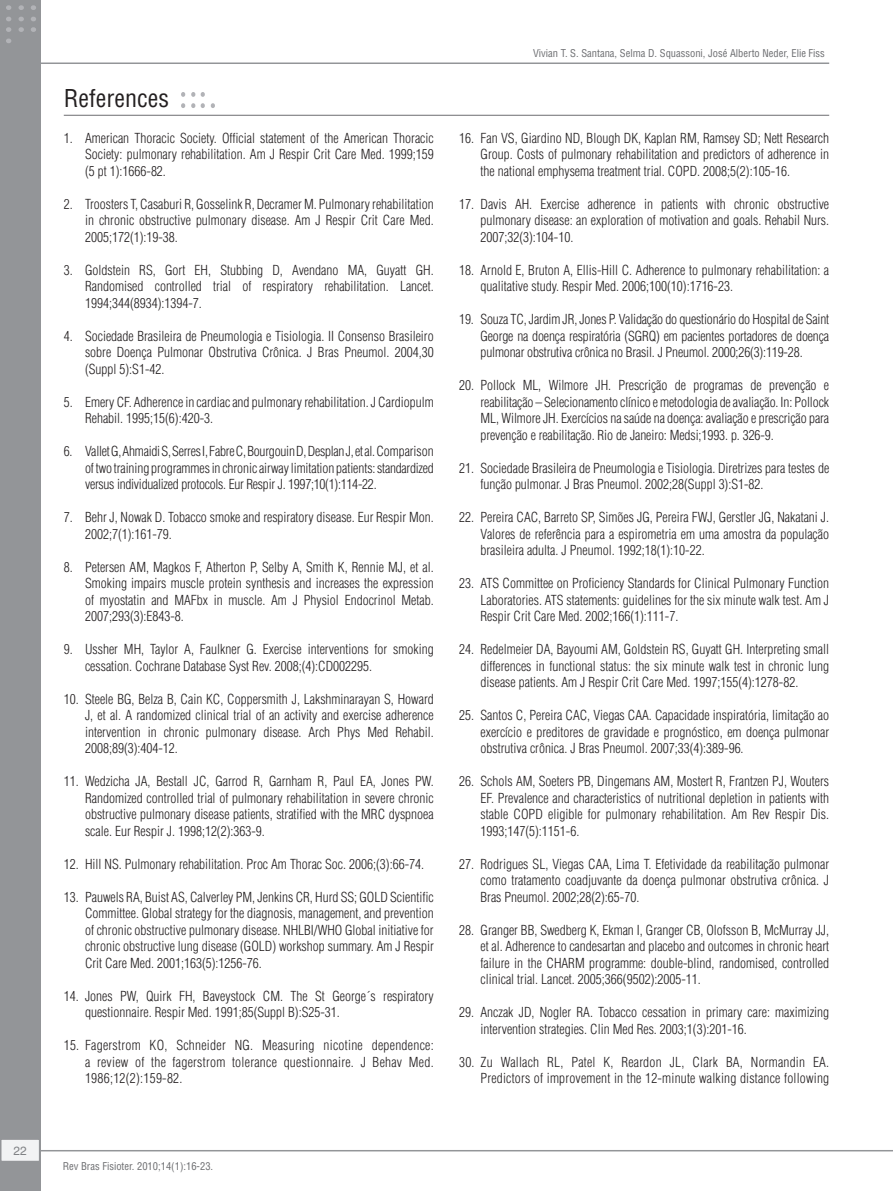
<style>
.page{position:relative;width:893px;height:1191px;background:#fff}
.page>*{position:absolute;margin:0;border:0;box-sizing:border-box;transform-origin:0 0}
.z05_3_referencias-ti{font:condensed 24px "Helvetica LT Std";color:#231f20}
.z05_4_referencias{font:300 condensed 13.5px/16.5px "Helvetica LT Std";color:#231f20;text-align:justify}
.t1{font:12px "Helvetica LT Std";color:#808285}
.t2{font:condensed 10.5px "Helvetica LT Std";color:#6c6d70}
</style>
<div class="page">
<hr style="left:14px;top:1150px;width:879px;height:1px;background:#939598">
<hr style="left:13px;top:62px;width:816px;height:2px;background:#939598">
<div style="left:0;top:0;width:40px;height:1191px;background:#939598"></div>
<div style="left:1px;top:1139px;width:39px;height:22px;background:#f2f3f4"></div>
<div style="left:0;top:1138px;width:40px;height:24px;border:2px solid #939598"></div>
<svg style="left:6px;top:39px;width:5px;height:4px"></svg>
<svg style="left:6px;top:27px;width:5px;height:5px"></svg>
<svg style="left:6px;top:17px;width:5px;height:4px"></svg>
<svg style="left:6px;top:5px;width:5px;height:5px"></svg>
<svg style="left:19px;top:27px;width:5px;height:5px"></svg>
<svg style="left:19px;top:17px;width:5px;height:4px"></svg>
<svg style="left:19px;top:5px;width:5px;height:5px"></svg>
<svg style="left:31px;top:27px;width:5px;height:5px"></svg>
<svg style="left:31px;top:17px;width:5px;height:4px"></svg>
<svg style="left:31px;top:5px;width:5px;height:5px"></svg>
<hr style="left:64px;top:115px;width:765px;height:1px;background:#6c6d70">
<svg style="left:211px;top:103px;width:4px;height:5px"></svg>
<svg style="left:201px;top:103px;width:4px;height:5px"></svg>
<svg style="left:191px;top:103px;width:4px;height:5px"></svg>
<svg style="left:181px;top:103px;width:4px;height:5px"></svg>
<svg style="left:201px;top:92px;width:4px;height:5px"></svg>
<svg style="left:191px;top:92px;width:4px;height:5px"></svg>
<svg style="left:181px;top:92px;width:4px;height:5px"></svg>
<p class="t1" style="left:14px;top:1143px;width:15px">22</p>
<p class="z05_3_referencias-ti" style="left:64px;top:83px;width:107px">References</p>
<p class="z05_4_referencias" style="left:85px;top:129px;width:350px;text-indent:-21px">1. American Thoracic Society. Official statement of the American Thoracic Society: pulmonary rehabilitation. Am J Respir Crit Care Med. 1999;159 (5 pt 1):1666-82.</p>
<p class="z05_4_referencias" style="left:85px;top:195px;width:350px;text-indent:-21px">2. Troosters T, Casaburi R, Gosselink R, Decramer M. Pulmonary rehabilitation in chronic obstructive pulmonary disease. Am J Respir Crit Care Med.<br>2005;172(1):19-38.</p>
<p class="z05_4_referencias" style="left:85px;top:261px;width:350px;text-indent:-21px">3. Goldstein RS, Gort EH, Stubbing D, Avendano MA, Guyatt GH.<br>Randomised controlled trial of respiratory rehabilitation. Lancet.<br>1994;344(8934):1394-7.</p>
<p class="z05_4_referencias" style="left:85px;top:327px;width:350px;text-indent:-21px">4. Sociedade Brasileira de Pneumologia e Tisiologia. II Consenso Brasileiro sobre Doença Pulmonar Obstrutiva Crônica. J Bras Pneumol. 2004,30 (Suppl 5):S1-42.</p>
<p class="z05_4_referencias" style="left:85px;top:393px;width:350px;text-indent:-21px">5. Emery CF. Adherence in cardiac and pulmonary rehabilitation. J Cardiopulm<br>Rehabil. 1995;15(6):420-3.</p>
<p class="z05_4_referencias" style="left:85px;top:443px;width:350px;text-indent:-21px">6. Vallet G, Ahmaidi S, Serres I, Fabre C, Bourgouin D, Desplan J, et al. Comparison of two training programmes in chronic airway limitation patients: standardized versus individualized protocols. Eur Respir J. 1997;10(1):114-22.</p>
<p class="z05_4_referencias" style="left:85px;top:509px;width:350px;text-indent:-21px">7. Behr J, Nowak D. Tobacco smoke and respiratory disease. Eur Respir Mon.<br>2002;7(1):161-79.</p>
<p class="z05_4_referencias" style="left:85px;top:558px;width:350px;text-indent:-21px">8. Petersen AM, Magkos F, Atherton P, Selby A, Smith K, Rennie MJ, et al.<br>Smoking impairs muscle protein synthesis and increases the expression of myostatin and MAFbx in muscle. Am J Physiol Endocrinol Metab.<br>2007;293(3):E843-8.</p>
<p class="z05_4_referencias" style="left:85px;top:641px;width:350px;text-indent:-21px">9. Ussher MH, Taylor A, Faulkner G. Exercise interventions for smoking cessation. Cochrane Database Syst Rev. 2008;(4):CD002295.</p>
<p class="z05_4_referencias" style="left:85px;top:690px;width:350px;text-indent:-21px">10. Steele BG, Belza B, Cain KC, Coppersmith J, Lakshminarayan S, Howard J, et al. A randomized clinical trial of an activity and exercise adherence intervention in chronic pulmonary disease. Arch Phys Med Rehabil.<br>2008;89(3):404-12.</p>
<p class="z05_4_referencias" style="left:85px;top:773px;width:350px;text-indent:-21px">11. Wedzicha JA, Bestall JC, Garrod R, Garnham R, Paul EA, Jones PW.<br>Randomized controlled trial of pulmonary rehabilitation in severe chronic obstructive pulmonary disease patients, stratified with the MRC dyspnoea scale. Eur Respir J. 1998;12(2):363-9.</p>
<p class="z05_4_referencias" style="left:64px;top:855px;width:362px">12. Hill NS. Pulmonary rehabilitation. Proc Am Thorac Soc. 2006;(3):66-74.</p>
<p class="z05_4_referencias" style="left:85px;top:888px;width:350px;text-indent:-21px">13. Pauwels RA, Buist AS, Calverley PM, Jenkins CR, Hurd SS; GOLD Scientific Committee. Global strategy for the diagnosis, management, and prevention of chronic obstructive pulmonary disease. NHLBI/WHO Global initiative for chronic obstructive lung disease (GOLD) workshop summary. Am J Respir Crit Care Med. 2001;163(5):1256-76.</p>
<p class="z05_4_referencias" style="left:85px;top:987px;width:350px;text-indent:-21px">14. Jones PW, Quirk FH, Baveystock CM. The St George´s respiratory questionnaire. Respir Med. 1991;85(Suppl B):S25-31.</p>
<p class="z05_4_referencias" style="left:85px;top:1037px;width:350px;text-indent:-21px">15. Fagerstrom KO, Schneider NG. Measuring nicotine dependence: a review of the fagerstrom tolerance questionnaire. J Behav Med.<br>1986;12(2):159-82.</p>
<p class="t2" style="left:533px;top:46px;width:293px">Vivian T. S. Santana, Selma D. Squassoni, José Alberto Neder, Elie Fiss</p>
<p class="z05_4_referencias" style="left:480px;top:129px;width:350px;text-indent:-21px">16. Fan VS, Giardino ND, Blough DK, Kaplan RM, Ramsey SD; Nett Research Group. Costs of pulmonary rehabilitation and predictors of adherence in the national emphysema treatment trial. COPD. 2008;5(2):105-16.</p>
<p class="z05_4_referencias" style="left:480px;top:195px;width:350px;text-indent:-21px">17. Davis AH. Exercise adherence in patients with chronic obstructive pulmonary disease: an exploration of motivation and goals. Rehabil Nurs.<br>2007;32(3):104-10.</p>
<p class="z05_4_referencias" style="left:480px;top:261px;width:350px;text-indent:-21px">18. Arnold E, Bruton A, Ellis-Hill C. Adherence to pulmonary rehabilitation: a qualitative study. Respir Med. 2006;100(10):1716-23.</p>
<p class="z05_4_referencias" style="left:480px;top:311px;width:350px;text-indent:-21px">19. Souza TC, Jardim JR, Jones P. Validação do questionário do Hospital de Saint George na doença respiratória (SGRQ) em pacientes portadores de doença pulmonar obstrutiva crônica no Brasil. J Pneumol. 2000;26(3):119-28.</p>
<p class="z05_4_referencias" style="left:480px;top:377px;width:350px;text-indent:-21px">20. Pollock ML, Wilmore JH. Prescrição de programas de prevenção e reabilitação – Selecionamento clínico e metodologia de avaliação. In: Pollock ML, Wilmore JH. Exercícios na saúde na doença: avaliação e prescrição para prevenção e reabilitação. Rio de Janeiro: Medsi;1993. p. 326-9.</p>
<p class="z05_4_referencias" style="left:480px;top:459px;width:350px;text-indent:-21px">21. Sociedade Brasileira de Pneumologia e Tisiologia. Diretrizes para testes de função pulmonar. J Bras Pneumol. 2002;28(Suppl 3):S1-82.</p>
<p class="z05_4_referencias" style="left:480px;top:509px;width:350px;text-indent:-21px">22. Pereira CAC, Barreto SP, Simões JG, Pereira FWJ, Gerstler JG, Nakatani J.<br>Valores de referência para a espirometria em uma amostra da população brasileira adulta. J Pneumol. 1992;18(1):10-22.</p>
<p class="z05_4_referencias" style="left:480px;top:575px;width:350px;text-indent:-21px">23. ATS Committee on Proficiency Standards for Clinical Pulmonary Function Laboratories. ATS statements: guidelines for the six minute walk test. Am J Respir Crit Care Med. 2002;166(1):111-7.</p>
<p class="z05_4_referencias" style="left:480px;top:641px;width:350px;text-indent:-21px">24. Redelmeier DA, Bayoumi AM, Goldstein RS, Guyatt GH. Interpreting small differences in functional status: the six minute walk test in chronic lung disease patients. Am J Respir Crit Care Med. 1997;155(4):1278-82.</p>
<p class="z05_4_referencias" style="left:480px;top:707px;width:350px;text-indent:-21px">25. Santos C, Pereira CAC, Viegas CAA. Capacidade inspiratória, limitação ao exercício e preditores de gravidade e prognóstico, em doença pulmonar obstrutiva crônica. J Bras Pneumol. 2007;33(4):389-96.</p>
<p class="z05_4_referencias" style="left:480px;top:773px;width:350px;text-indent:-21px">26. Schols AM, Soeters PB, Dingemans AM, Mostert R, Frantzen PJ, Wouters EF. Prevalence and characteristics of nutritional depletion in patients with stable COPD eligible for pulmonary rehabilitation. Am Rev Respir Dis.<br>1993;147(5):1151-6.</p>
<p class="z05_4_referencias" style="left:480px;top:855px;width:350px;text-indent:-21px">27. Rodrigues SL, Viegas CAA, Lima T. Efetividade da reabilitação pulmonar como tratamento coadjuvante da doença pulmonar obstrutiva crônica. J Bras Pneumol. 2002;28(2):65-70.</p>
<p class="z05_4_referencias" style="left:480px;top:921px;width:350px;text-indent:-21px">28. Granger BB, Swedberg K, Ekman I, Granger CB, Olofsson B, McMurray JJ, et al. Adherence to candesartan and placebo and outcomes in chronic heart failure in the CHARM programme: double-blind, randomised, controlled clinical trial. Lancet. 2005;366(9502):2005-11.</p>
<p class="z05_4_referencias" style="left:480px;top:1004px;width:350px;text-indent:-21px">29. Anczak JD, Nogler RA. Tobacco cessation in primary care: maximizing intervention strategies. Clin Med Res. 2003;1(3):201-16.</p>
<p class="z05_4_referencias" style="left:459px;top:1053px;width:371px;text-align:right">30. Zu Wallach RL, Patel K, Reardon JL, Clark BA, Normandin EA.<br>Predictors of improvement in the 12-minute walking distance following</p>
<p class="t2" style="left:63px;top:1160px;width:152px">Rev Bras Fisioter. 2010;14(1):16-23.</p>
</div>
